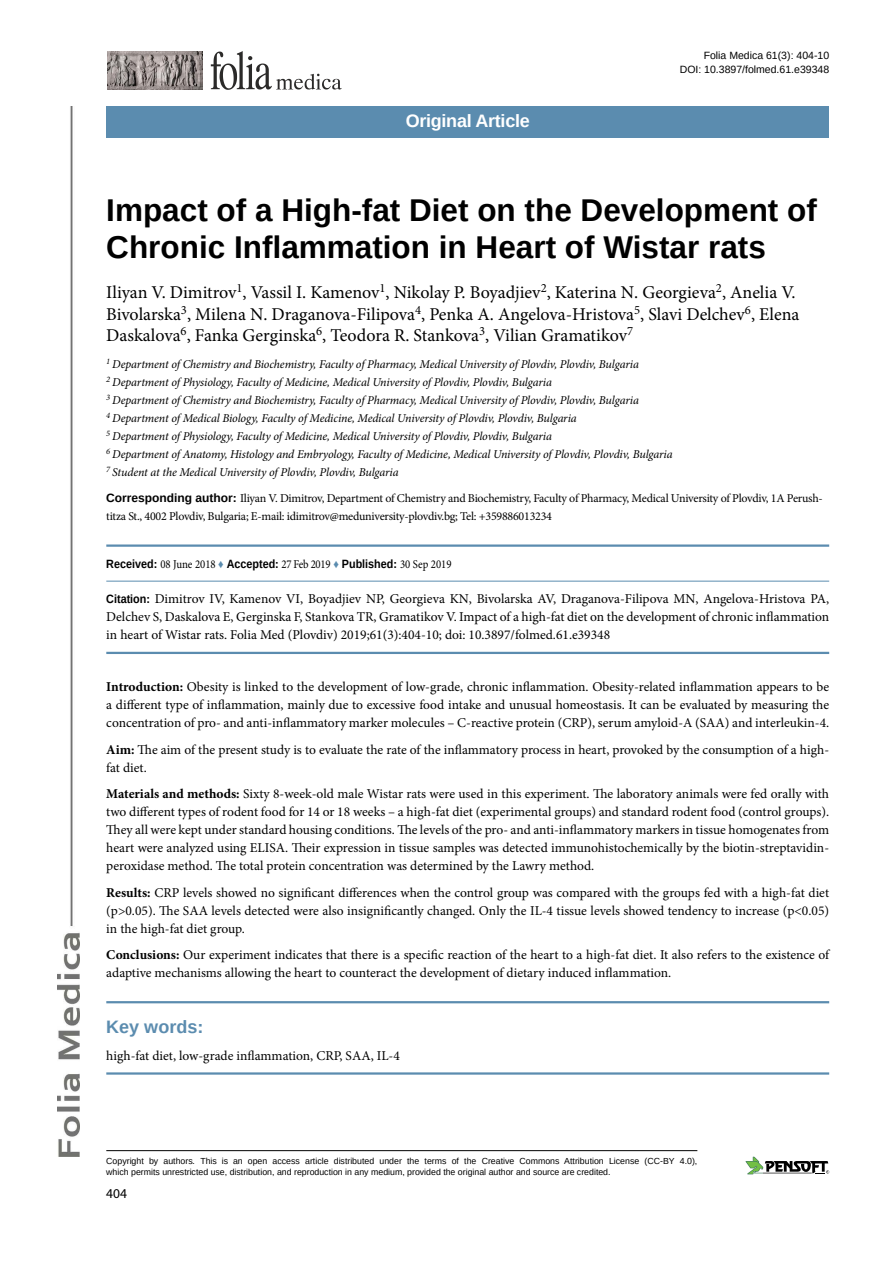
<style>
.page{position:relative;width:893px;height:1263px;background:#fff}
.page>*{position:absolute;margin:0;border:0;box-sizing:border-box;transform-origin:0 0}
.t1{font:700 31.5px/37.8px "Arimo";color:#000}
.t2{font:18px/21.6px "Minion Pro";color:#000}
.t3{font:700 18px "Arimo";letter-spacing:-.015em;color:#fff}
.t4{font:700 18px "Arimo";color:#5b8caf}
.t5{font:13.5px/18px "Minion Pro";color:#000;text-align:justify}
.t6{font:13.5px "Myriad Pro";color:#000}
.t7{font:italic 12px/18px "Minion Pro";letter-spacing:-.01em;color:#000}
.t8{font:12px/18px "Minion Pro";letter-spacing:-.02em;color:#000}
.t9{font:700 12px "Arimo";color:#000;scale:.9 1}
.t10{font:10.5px/14.2px "Arimo";color:#000;text-align:right}
.t11{font:8.7px/11.7px "Arimo";color:#000}
.s1{font-family:"Arimo";font-weight:700}
.s2{font-family:"Minion Pro";font-weight:400}
.s3{font-weight:400;color:#5b8caf}
.s4{font-family:"Arimo";font-weight:700;font-size:12px}
.s5{font-weight:700}
.s6{font-style:italic}
</style>
<div class="page">
<img style="left:58px;top:106px;width:22px;height:1051px">
<hr style="left:106px;top:1150px;width:591px;height:1px;background:#000">
<svg style="left:746px;top:1157px;width:83px;height:17px"></svg>
<img style="left:107px;top:51px;width:96px;height:38px">
<svg style="left:211px;top:51px;width:131px;height:39px"></svg>
<hr style="left:106px;top:544px;width:723px;height:3px;background:#5b8caf">
<hr style="left:106px;top:581px;width:723px;height:1px;background:#5b8caf">
<hr style="left:106px;top:652px;width:723px;height:2px;background:#5b8caf">
<hr style="left:106px;top:1001px;width:723px;height:2px;background:#5b8caf">
<hr style="left:106px;top:1072px;width:723px;height:3px;background:#5b8caf">
<div style="left:106px;top:106px;width:723px;height:32px;background:#5b8caf"></div>
<h2 class="t3" style="left:406px;top:108px;width:126px">Original Article</h2>
<p class="t10" style="left:680px;top:48px;width:151px">Folia Medica 61(3): 404-10<br>DOI: 10.3897/folmed.61.e39348</p>
<h1 class="t1" style="left:106px;top:191px;width:712px">Impact of a High-fat Diet on the Development of<br>Chronic Inflammation in Heart of Wistar rats</h1>
<p class="t2" style="left:106px;top:282px;width:695px">Iliyan V. Dimitrov<sup>1</sup>, Vassil I. Kamenov<sup>1</sup>, Nikolay P. Boyadjiev<sup>2</sup>, Katerina N. Georgieva<sup>2</sup>, Anelia V.<br>Bivolarska<sup>3</sup>, Milena N. Draganova-Filipova<sup>4</sup>, Penka A. Angelova-Hristova<sup>5</sup>, Slavi Delchev<sup>6</sup>, Elena<br>Daskalova<sup>6</sup>, Fanka Gerginska<sup>6</sup>, Teodora R. Stankova<sup>3</sup>, Vilian Gramatikov<sup>7</sup></p>
<p class="t7" style="left:106px;top:355px;width:568px"><sup>1</sup> Department of Chemistry and Biochemistry, Faculty of Pharmacy, Medical University of Plovdiv, Plovdiv, Bulgaria<br><sup>2</sup> Department of Physiology, Faculty of Medicine, Medical University of Plovdiv, Plovdiv, Bulgaria<br><sup>3</sup> Department of Chemistry and Biochemistry, Faculty of Pharmacy, Medical University of Plovdiv, Plovdiv, Bulgaria<br><sup>4</sup> Department of Medical Biology, Faculty of Medicine, Medical University of Plovdiv, Plovdiv, Bulgaria<br><sup>5</sup> Department of Physiology, Faculty of Medicine, Medical University of Plovdiv, Plovdiv, Bulgaria<br><sup>6</sup> Department of Anatomy, Histology and Embryology, Faculty of Medicine, Medical University of Plovdiv, Plovdiv, Bulgaria <sup>7</sup> Student at the Medical University of Plovdiv, Plovdiv, Bulgaria</p>
<p class="t8" style="left:106px;top:489px;width:718px"><span class="s1">Corresponding author:</span> Iliyan V. Dimitrov, Department of Chemistry and Biochemistry, Faculty of Pharmacy, Medical University of Plovdiv, 1A Perush&shy;titza St., 4002 Plovdiv, Bulgaria; E-mail: idimitrov@meduniversity-plovdiv.bg; Tel: +359886013234</p>
<p class="t9" style="left:106px;top:556px;width:385px">Received: <span class="s2">08 June 2018</span> <span class="s3">♦</span> Accepted: <span class="s2">27 Feb 2019</span> <span class="s3">♦</span> Published: <span class="s2">30 Sep 2019</span></p>
<p class="t5" style="left:106px;top:590px;width:724px"><span class="s4">Citation:</span> Dimitrov IV, Kamenov VI, Boyadjiev NP, Georgieva KN, Bivolarska AV, Draganova-Filipova MN, Angelova-Hristova PA, Delchev S, Daskalova E, Gerginska F, Stankova TR, Gramatikov V. Impact of a high-fat diet on the development of chronic inflammation in heart of Wistar rats. Folia Med (Plovdiv) 2019;61(3):404-10; doi: 10.3897/folmed.61.e39348</p>
<p class="t5" style="left:106px;top:678px;width:724px"><span class="s5">Introduction:</span> Obesity is linked to the development of low-grade, chronic inflammation. Obesity-related inflammation appears to be a different type of inflammation, mainly due to excessive food intake and unusual homeostasis. It can be evaluated by measuring the concentration of pro- and anti-inflammatory marker molecules – C-reactive protein (CRP), serum amyloid-A (SAA) and interleukin-4.</p>
<p class="t5" style="left:106px;top:740px;width:724px"><span class="s5">Aim:</span> The aim of the present study is to evaluate the rate of the inflammatory process in heart, provoked by the consumption of a high&shy;fat diet.</p>
<p class="t5" style="left:106px;top:785px;width:724px"><span class="s5">Materials and methods:</span> Sixty 8-week-old male Wistar rats were used in this experiment. The laboratory animals were fed orally with two different types of rodent food for 14 or 18 weeks – a high-fat diet (experimental groups) and standard rodent food (control groups).<br>They all were kept under standard housing conditions. The levels of the pro- and anti-inflammatory markers in tissue homogenates from heart were analyzed using ELISA. Their expression in tissue samples was detected immunohistochemically by the biotin-streptavidin&shy;peroxidase method. The total protein concentration was determined by the Lawry method.</p>
<p class="t5" style="left:106px;top:883px;width:724px"><span class="s5">Results:</span> CRP levels showed no significant differences when the control group was compared with the groups fed with a high-fat diet (p&gt;0.05). The SAA levels detected were also insignificantly changed. Only the IL-4 tissue levels showed tendency to increase (p&lt;0.05) in the high-fat diet group.</p>
<p class="t5" style="left:106px;top:946px;width:724px"><span class="s5">Conclusions:</span> Our experiment indicates that there is a specific reaction of the heart to a high-fat diet. It also refers to the existence of adaptive mechanisms allowing the heart to counteract the development of dietary induced inflammation.</p>
<h2 class="t4" style="left:106px;top:1014px;width:99px">Key words:</h2>
<p class="t5" style="left:106px;top:1046px;width:295px">high-fat diet, low-grade inflammation, CRP, SAA, IL-4</p>
<p class="t11" style="left:106px;top:1155px;width:592px">Copyright by authors<span class="s6">.</span> This is an open access article distributed under the terms of the Creative Commons Attribution License (CC-BY 4.0), which permits unrestricted use, distribution, and reproduction in any medium, provided the original author and source are credited.</p>
<p class="t6" style="left:106px;top:1185px;width:22px">404</p>
</div>
